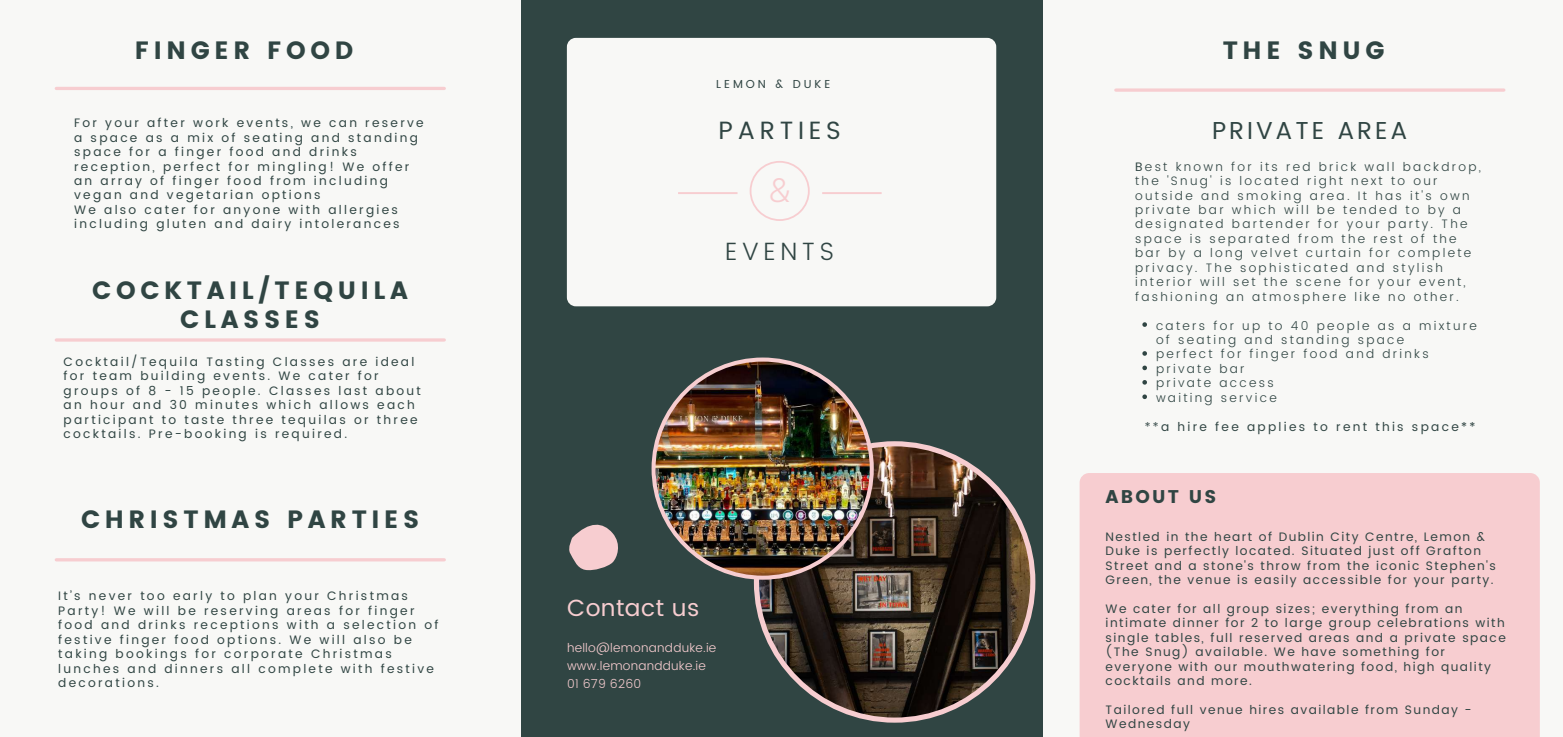
<style>
.page{position:relative;width:1563px;height:737px;background:#f8f8f6}
.page>*{position:absolute;margin:0;border:0;box-sizing:border-box;transform-origin:0 0}
.t1{font:300 31.06px "Open Sauce One";color:#f7cdd0}
.t2{font:25.03px/28.9px "Poppins";letter-spacing:.185em;color:#304543;text-align:center}
.t3{font:25.03px "Poppins";letter-spacing:.185em;color:#304543}
.t4{font:300 25.03px "Poppins";letter-spacing:.185em;color:#304543}
.t5{font:24.5px "Poppins";letter-spacing:.12em;color:#304543}
.t6{font:23.45px "Poppins";letter-spacing:.02em;color:#f7cdd0}
.t7{font:18.38px "Poppins";letter-spacing:.12em;color:#304543}
.t8{font:12.25px/14.4px "Poppins";letter-spacing:.185em;color:#304543}
.t9{font:300 12.25px/14.4px "Poppins";letter-spacing:.185em;color:#304543}
.t10{font:12.25px/14.4px "Poppins";letter-spacing:.12em;color:#304543}
.t11{font:300 12.25px/17.8px "Poppins";letter-spacing:.02em;color:#f7cdd0}
.t12{font:11.55px "Poppins";letter-spacing:.26em;color:#304543}
.s1{font-weight:400}
.s2{font-weight:300}
</style>
<div class="page">
<hr style="left:56px;top:87px;width:388px;height:3px;background:#f7cdd0">
<svg style="left:1116px;top:88px;width:387px;height:4px;background:#f7d4d6"></svg>
<div style="left:1079px;top:473px;width:460px;height:264px;background:#f7cdd0"></div>
<hr style="left:56px;top:338px;width:388px;height:4px;background:#f7d4d6">
<hr style="left:56px;top:558px;width:388px;height:3px;background:#f7cdd0">
<div style="left:521px;top:0;width:521px;height:737px;background:#304543"></div>
<svg style="left:569px;top:524px;width:49px;height:47px"></svg>
<div style="left:567px;top:38px;width:429px;height:268px;background:#f8f8f6;border-radius:9px"></div>
<svg style="left:678px;top:192px;width:59px;height:2px"></svg>
<svg style="left:822px;top:192px;width:59px;height:2px"></svg>
<svg style="left:749px;top:161px;width:60px;height:60px"></svg>
<img style="left:754px;top:441px;width:281px;height:282px">
<img style="left:651px;top:358px;width:223px;height:222px">
<svg style="left:1142px;top:322px;width:5px;height:5px"></svg>
<svg style="left:1142px;top:351px;width:5px;height:5px"></svg>
<svg style="left:1142px;top:366px;width:5px;height:4px"></svg>
<svg style="left:1142px;top:380px;width:5px;height:5px"></svg>
<svg style="left:1142px;top:394px;width:5px;height:5px"></svg>
<h2 class="t2" style="left:135px;top:36px;width:220px">FINGER FOOD</h2>
<h2 class="t2" style="left:1222px;top:36px;width:163px">THE SNUG</h2>
<p class="t8" style="left:74px;top:116px;width:351px">For your after work events, we can reserve a space as a mix of seating and standing space for a finger food and drinks reception, perfect for mingling! We offer an array of finger food from including vegan and vegetarian options<br>We also cater for anyone with allergies including gluten and dairy intolerances</p>
<h2 class="t2" style="left:92px;top:276px;width:317px">COCKTAIL/TEQUILA<br>CLASSES</h2>
<p class="t8" style="left:64px;top:354px;width:359px">Cocktail/Tequila Tasting Classes are ideal for team building events. We cater for groups of 8 - 15 people. Classes last about an hour and 30 minutes which allows each participant to taste three tequilas or three cocktails. Pre-booking is required.</p>
<h2 class="t2" style="left:81px;top:505px;width:340px">CHRISTMAS PARTIES</h2>
<p class="t8" style="left:58px;top:589px;width:382px">It’s never too early to plan your Christmas Party! We will be reserving areas for finger food and drinks receptions with a selection of festive finger food options. We will also be taking bookings for corporate Christmas lunches and dinners all complete with festive decorations.</p>
<p class="t12" style="left:716px;top:77px;width:115px">LEMON &amp; DUKE</p>
<h2 class="t3" style="left:718px;top:115px;width:124px">PARTIES</h2>
<h1 class="t1" style="left:768px;top:171px;width:23px">&amp;</h1>
<h2 class="t4" style="left:725px;top:236px;width:110px">EVENTS</h2>
<h3 class="t6" style="left:567px;top:594px;width:134px">Contact us</h3>
<p class="t11" style="left:567px;top:639px;width:151px">hello@lemonandduke.ie www.lemonandduke.ie<br>01 679 6260</p>
<h3 class="t5" style="left:1212px;top:116px;width:197px">PRIVATE AREA</h3>
<p class="t9" style="left:1135px;top:159px;width:347px"><span class="s1">B</span>est known for its red brick wall backdrop, the 'Snug' is located right next to our outside and smoking area. It has it's own private bar which will be tended to by a designated bartender for your party. The space is separated from the rest of the bar by a long velvet curtain for complete privacy. The sophisticated and stylish interior will set the scene for your event, fashioning an atmosphere like no other.</p>
<p class="t9" style="left:1156px;top:318px;width:322px">caters for up to 40 people as a mixture of seating and standing space<br>perfect for finger food and drinks private bar<br>private access<br>waiting service</p>
<p class="t8" style="left:1144px;top:419px;width:332px"><span class="s2">**</span>a hire fee applies to rent this space**</p>
<h3 class="t7" style="left:1105px;top:485px;width:112px">ABOUT US</h3>
<p class="t10" style="left:1105px;top:529px;width:392px">Nestled in the heart of Dublin City Centre, Lemon &amp; Duke is perfectly located. Situated just off Grafton Street and a stone's throw from the iconic Stephen's Green, the venue is easily accessible for your party.</p>
<p class="t10" style="left:1105px;top:601px;width:402px">We cater for all group sizes; everything from an intimate dinner for 2 to large group celebrations with single tables, full reserved areas and a private space (The Snug) available. We have something for everyone with our mouthwatering food, high quality cocktails and more.</p>
<p class="t10" style="left:1105px;top:702px;width:367px">Tailored full venue hires available from Sunday -<br>Wednesday</p>
</div>
